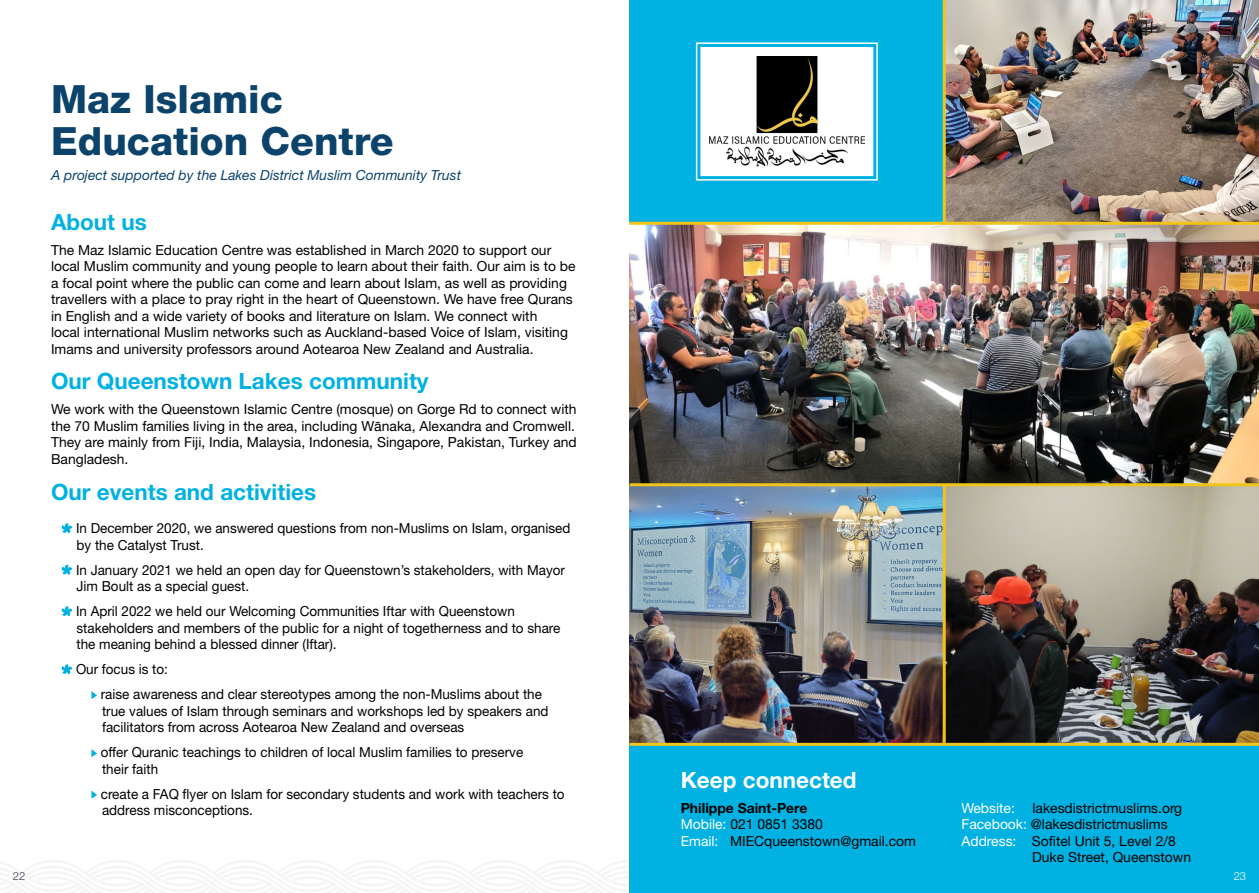
<style>
.page{position:relative;width:1259px;height:893px;background:#fff}
.page>*{position:absolute;margin:0;border:0;box-sizing:border-box;transform-origin:0 0}
.t1{font:800 39px/42px "Helvetica Neue LT Std";color:#0b436a}
.t2{font:700 22.5px "Helvetica Neue LT Std";color:#00b1e2}
.t3{font:700 22.5px "Helvetica Neue LT Std";color:#fff}
.t4{font:13.8px/16.5px "Helvetica Neue LT Std";color:#000}
.t5{font:italic 13.8px "Helvetica Neue LT Std";color:#0b436a}
.t6{font:13.8px "Helvetica Neue LT Std";color:#fff}
.t7{font:300 11.25px "Helvetica Neue LT Std";color:#393e4f}
.t8{font:300 11.25px "Helvetica Neue LT Std";color:#fff}
.s1{font-family:"Helvetica"}
.s2{font-weight:700}
.s3{color:#fff}
</style>
<div class="page">
<div style="left:629px;top:0;width:630px;height:893px;background:#00b1e2"></div>
<img style="left:629px;top:486px;width:313px;height:257px">
<img style="left:945px;top:0;width:314px;height:222px">
<img style="left:629px;top:225px;width:630px;height:258px">
<img style="left:945px;top:486px;width:314px;height:257px">
<svg style="left:61px;top:523px;width:11px;height:10px"></svg>
<svg style="left:61px;top:564px;width:11px;height:11px"></svg>
<svg style="left:61px;top:606px;width:11px;height:10px"></svg>
<svg style="left:61px;top:664px;width:11px;height:10px"></svg>
<svg style="left:91px;top:691px;width:6px;height:8px"></svg>
<svg style="left:91px;top:749px;width:6px;height:8px"></svg>
<svg style="left:91px;top:790px;width:6px;height:9px"></svg>
<hr style="left:629px;top:743px;width:630px;height:3px;background:#f0c419">
<svg style="left:695px;top:42px;width:183px;height:139px;background:#b3c3c6"></svg>
<hr style="left:629px;top:483px;width:630px;height:3px;background:#f0c419">
<hr style="left:942px;top:0;width:3px;height:225px;background:#f0c419">
<hr style="left:629px;top:222px;width:630px;height:3px;background:#f0c419">
<hr style="left:942px;top:485px;width:3px;height:258px;background:#f0c419">
<h1 class="t1" style="left:51px;top:78px;width:344px">Maz Islamic<br>Education Centre</h1>
<p class="t5" style="left:51px;top:167px;width:411px">A project supported by the Lakes District Muslim Community Trust</p>
<h2 class="t2" style="left:51px;top:208px;width:97px">About us</h2>
<p class="t4" style="left:51px;top:241px;width:526px">The Maz Islamic Education Centre was established in March 2020 to support our local Muslim community and young people to learn about their faith. Our aim is to be a focal point where the public can come and learn about Islam, as well as providing travellers with a place to pray right in the heart of Queenstown. We have free Qurans in English and a wide variety of books and literature on Islam. We connect with<br>local international Muslim networks such as Auckland-based Voice of Islam, visiting Imams and university professors around Aotearoa New Zealand and Australia.</p>
<h2 class="t2" style="left:51px;top:367px;width:379px">Our Queenstown Lakes community</h2>
<p class="t4" style="left:51px;top:401px;width:527px">We work with the Queenstown Islamic Centre (mosque) on Gorge Rd to connect with the 70 Muslim families living in the area, including W<span class="s1">ā</span>naka, Alexandra and Cromwell.<br>They are mainly from Fiji, India, Malaysia, Indonesia, Singapore, Pakistan, Turkey and Bangladesh.</p>
<h2 class="t2" style="left:51px;top:478px;width:267px">Our events and activities</h2>
<p class="t4" style="left:76px;top:520px;width:496px">In December 2020, we answered questions from non-Muslims on Islam, organised by the Catalyst Trust.</p>
<p class="t4" style="left:76px;top:561px;width:490px">In January 2021 we held an open day for Queenstown’s stakeholders, with Mayor<br>Jim Boult as a special guest.</p>
<p class="t4" style="left:76px;top:603px;width:486px">In April 2022 we held our Welcoming Communities Iftar with Queenstown stakeholders and members of the public for a night of togetherness and to share the meaning behind a blessed dinner (Iftar).</p>
<p class="t4" style="left:101px;top:657px;width:443px;line-height:25px;text-indent:-25px">Our focus is to:<br>raise awareness and clear stereotypes among the non-Muslims about the</p>
<p class="t4" style="left:102px;top:702px;width:448px">true values of Islam through seminars and workshops led by speakers and facilitators from across Aotearoa New Zealand and overseas</p>
<p class="t4" style="left:101px;top:744px;width:424px">offer Quranic teachings to children of local Muslim families to preserve their faith</p>
<p class="t4" style="left:101px;top:785px;width:465px">create a FAQ flyer on Islam for secondary students and work with teachers to address misconceptions.</p>
<h2 class="t3" style="left:680px;top:766px;width:177px">Keep connected</h2>
<p class="t4" style="left:680px;top:799px;width:237px"><span class="s2">Philippe Saint-Pere<br></span><span class="s3">Mobile:</span> 021 0851 3380<br><span class="s3">Email:</span> MIECqueenstown@gmail.com</p>
<p class="t6" style="left:961px;top:799px;width:55px">Website:</p>
<p class="t4" style="left:1032px;top:799px;width:151px">lakesdistrictmuslims.org</p>
<p class="t4" style="left:961px;top:816px;width:208px"><span class="s3">Facebook:</span> @lakesdistrictmuslims</p>
<p class="t4" style="left:961px;top:832px;width:216px"><span class="s3">Address:</span> Sofitel Unit 5, Level 2/8</p>
<p class="t4" style="left:1032px;top:849px;width:161px">Duke Street, Queenstown</p>
<p class="t7" style="left:13px;top:869px;width:14px">22</p>
<p class="t8" style="left:1233px;top:869px;width:14px">23</p>
</div>
